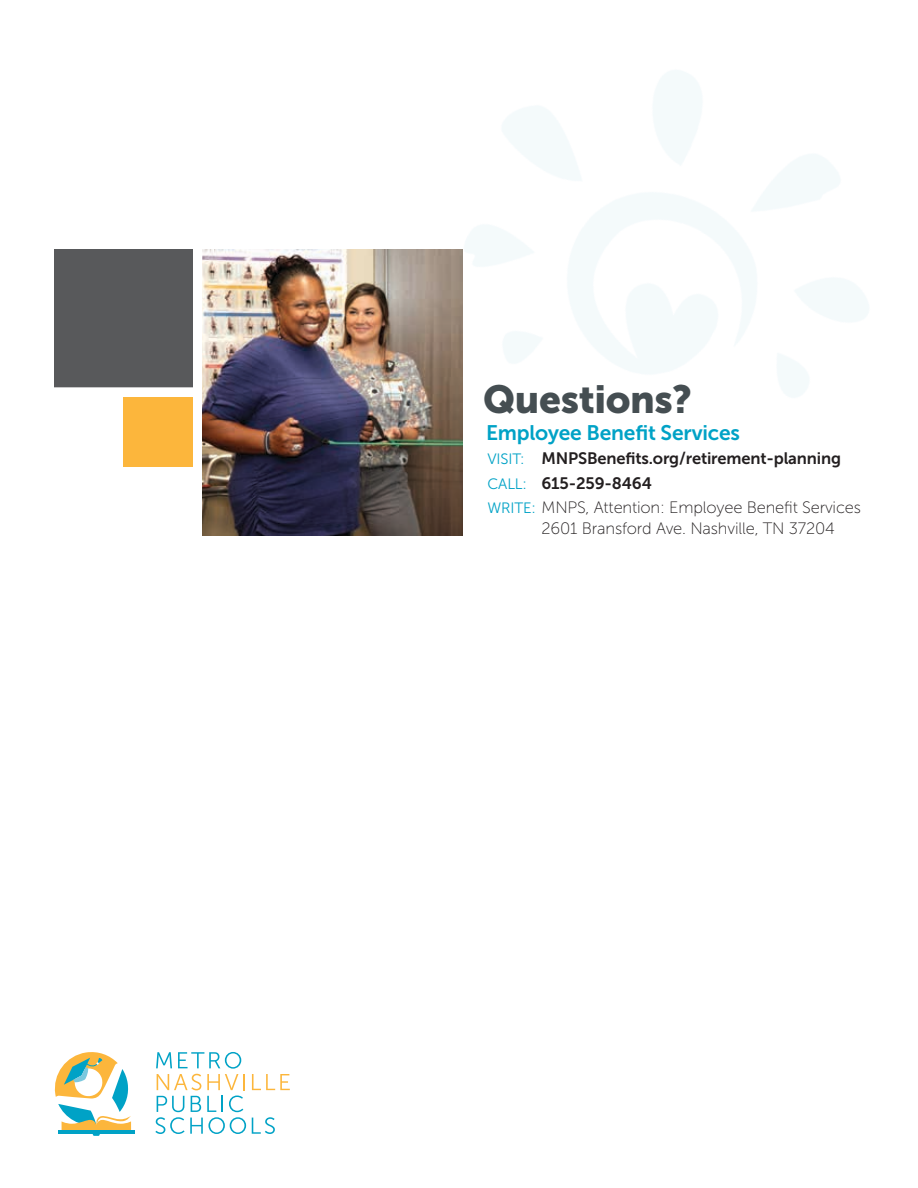
<style>
.page{position:relative;width:918px;height:1188px;background:#fff}
.page>*{position:absolute;margin:0;border:0;box-sizing:border-box;transform-origin:0 0}
.t1{font:39px "Museo Sans 900";letter-spacing:-.01em;color:#454e52}
.t2{font:21px "Museo Sans 700";letter-spacing:-.01em;color:#00a2c6}
.t3{font:16.5px/21px "Museo Sans 100";letter-spacing:-.01em;color:#231f20}
.t4{font:16.5px/24.5px "Museo Sans 700";letter-spacing:-.01em;color:#231f20}
.s1{font-family:"Museo Sans 300";font-size:15px;color:#00a2c6}
</style>
<div class="page">
<svg style="left:156px;top:1052px;width:89px;height:38px"></svg>
<svg style="left:252px;top:1074px;width:38px;height:16px"></svg>
<svg style="left:155px;top:1096px;width:91px;height:38px"></svg>
<svg style="left:252px;top:1117px;width:23px;height:17px"></svg>
<svg style="left:55px;top:1052px;width:79px;height:84px"></svg>
<img style="left:462px;top:70px;width:407px;height:443px">
<img style="left:202px;top:249px;width:260px;height:286px">
<div style="left:123px;top:397px;width:70px;height:69px;background:#fcb63c"></div>
<div style="left:54px;top:249px;width:139px;height:139px;background:#58595b"></div>
<div style="left:51px;top:387px;width:148px;height:9px;background:#fff"></div>
<h1 class="t1" style="left:483px;top:377px;width:211px">Questions?</h1>
<p class="t2" style="left:486px;top:421px;width:256px">Employee Benefit Services</p>
<p class="t4" style="left:488px;top:446px;width:355px"><span class="s1">VISIT:</span> MNPSBenefits.org/retirement-planning<br><span class="s1">CALL:</span> 615-259-8464</p>
<p class="t3" style="left:542px;top:497px;width:321px;text-indent:-54px"><span class="s1">WRITE:</span> MNPS, Attention: Employee Benefit Services<br>2601 Bransford Ave. Nashville, TN 37204</p>
</div>
